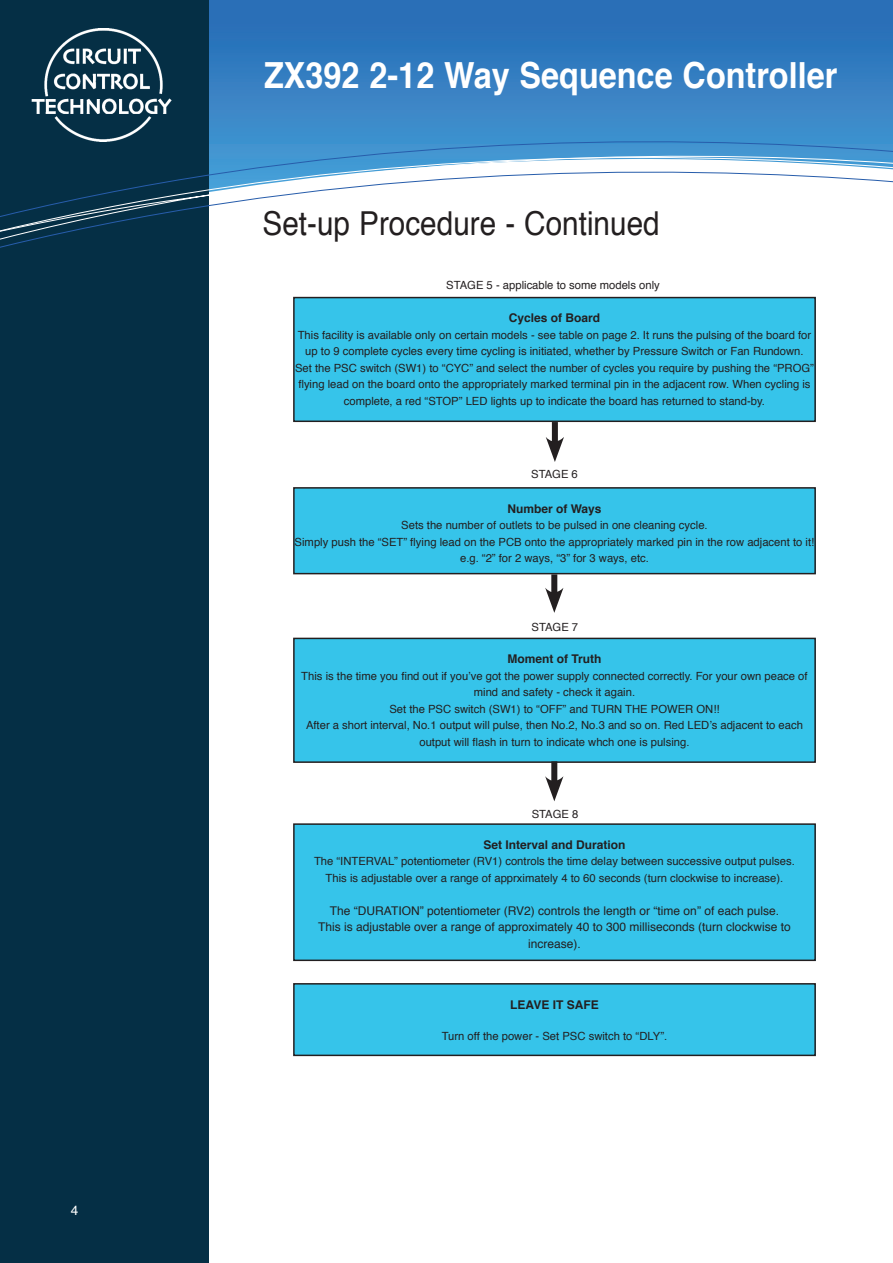
<style>
.page{position:relative;width:893px;height:1263px;background:#fff}
.page>*{position:absolute;margin:0;border:0;box-sizing:border-box;transform-origin:0 0}
.t1{font:700 36px "Helvetica";color:#fff;scale:.9 1}
.t2{font:33px "Helvetica";color:#231f20;scale:.9 1}
.t3{font:13.5px "Helvetica";color:#fff}
.t4{font:12px/16.5px "Helvetica";color:#231f20;text-align:center}
.t5{font:700 12px "Helvetica";color:#231f20}
.t6{font:11.25px/16.5px "Helvetica";color:#231f20;text-align:center}
</style>
<div class="page">
<svg style="left:209px;top:0;width:684px;height:141px;background:#337cc0"></svg>
<div style="left:0;top:0;width:209px;height:1263px;background:#052f45"></div>
<svg style="left:0;top:141px;width:893px;height:107px"></svg>
<img style="left:32px;top:29px;width:140px;height:112px">
<div style="left:294px;top:298px;width:521px;height:123px;background:#36c4ea"></div>
<div style="left:293px;top:297px;width:523px;height:125px;border:2px solid #231f20"></div>
<div style="left:552px;top:422px;width:6px;height:25px;background:#231f20"></div>
<svg style="left:546px;top:437px;width:18px;height:25px"></svg>
<div style="left:294px;top:488px;width:521px;height:86px;background:#36c4ea"></div>
<div style="left:293px;top:487px;width:523px;height:87px;border:2px solid #231f20"></div>
<div style="left:294px;top:638px;width:521px;height:124px;background:#36c4ea"></div>
<div style="left:293px;top:638px;width:523px;height:125px;border:2px solid #231f20"></div>
<div style="left:294px;top:824px;width:521px;height:136px;background:#36c4ea"></div>
<div style="left:293px;top:823px;width:523px;height:138px;border:2px solid #231f20"></div>
<div style="left:551px;top:574px;width:6px;height:24px;background:#231f20"></div>
<svg style="left:545px;top:588px;width:18px;height:25px"></svg>
<div style="left:551px;top:761px;width:6px;height:25px;background:#231f20"></div>
<svg style="left:545px;top:776px;width:18px;height:25px"></svg>
<div style="left:294px;top:984px;width:521px;height:71px;background:#36c4ea"></div>
<div style="left:293px;top:983px;width:523px;height:73px;border:2px solid #231f20"></div>
<p class="t3" style="left:71px;top:1200px;width:9px">4</p>
<p class="t1" style="left:264px;top:46px;width:638px">ZX392 2-12 Way Sequence Controller</p>
<p class="t2" style="left:263px;top:198px;width:443px">Set-up Procedure - Continued</p>
<p class="t6" style="left:446px;top:277px;width:215px">STAGE 5 - applicable to some models only</p>
<p class="t5" style="left:509px;top:308px;width:93px">Cycles of Board</p>
<p class="t6" style="left:298px;top:327px;width:515px">This facility is available only on certain models - see table on page 2. It runs the pulsing of the board for up to 9 complete cycles every time cycling is initiated, whether by Pressure Switch or Fan Rundown.</p>
<p class="t6" style="left:295px;top:360px;width:520px">Set the PSC switch (SW1) to “CYC” and select the number of cycles you require by pushing the “PROG” flying lead on the board onto the appropriately marked terminal pin in the adjacent row. When cycling is complete, a red “STOP” LED lights up to indicate the board has returned to stand-by.</p>
<p class="t6" style="left:531px;top:466px;width:48px">STAGE 6</p>
<p class="t5" style="left:507px;top:499px;width:96px">Number of Ways</p>
<p class="t6" style="left:401px;top:517px;width:308px">Sets the number of outlets to be pulsed in one cleaning cycle.</p>
<p class="t6" style="left:295px;top:534px;width:521px">Simply push the “SET” flying lead on the PCB onto the appropriately marked pin in the row adjacent to it! e.g. “2” for 2 ways, “3” for 3 ways, etc.</p>
<p class="t6" style="left:532px;top:619px;width:48px">STAGE 7</p>
<p class="t5" style="left:507px;top:649px;width:95px">Moment of Truth</p>
<p class="t6" style="left:301px;top:668px;width:508px">This is the time you find out if you’ve got the power supply connected correctly. For your own peace of mind and safety - check it again.</p>
<p class="t6" style="left:389px;top:701px;width:332px">Set the PSC switch (SW1) to “OFF” and TURN THE POWER ON!!</p>
<p class="t6" style="left:306px;top:717px;width:498px">After a short interval, No.1 output will pulse, then No.2, No.3 and so on. Red LED’s adjacent to each output will flash in turn to indicate whch one is pulsing.</p>
<p class="t6" style="left:532px;top:806px;width:48px">STAGE 8</p>
<p class="t5" style="left:483px;top:835px;width:144px">Set Interval and Duration</p>
<p class="t6" style="left:314px;top:853px;width:482px">The “INTERVAL” potentiometer (RV1) controls the time delay between successive output pulses.</p>
<p class="t6" style="left:326px;top:870px;width:459px">This is adjustable over a range of apprximately 4 to 60 seconds (turn clockwise to increase).</p>
<p class="t4" style="left:330px;top:903px;width:451px">The “DURATION” potentiometer (RV2) controls the length or “time on” of each pulse.</p>
<p class="t4" style="left:318px;top:919px;width:474px">This is adjustable over a range of approximately 40 to 300 milliseconds (turn clockwise to increase).</p>
<p class="t5" style="left:510px;top:995px;width:90px">LEAVE IT SAFE</p>
<p class="t6" style="left:442px;top:1028px;width:227px">Turn off the power - Set PSC switch to “DLY”.</p>
</div>
